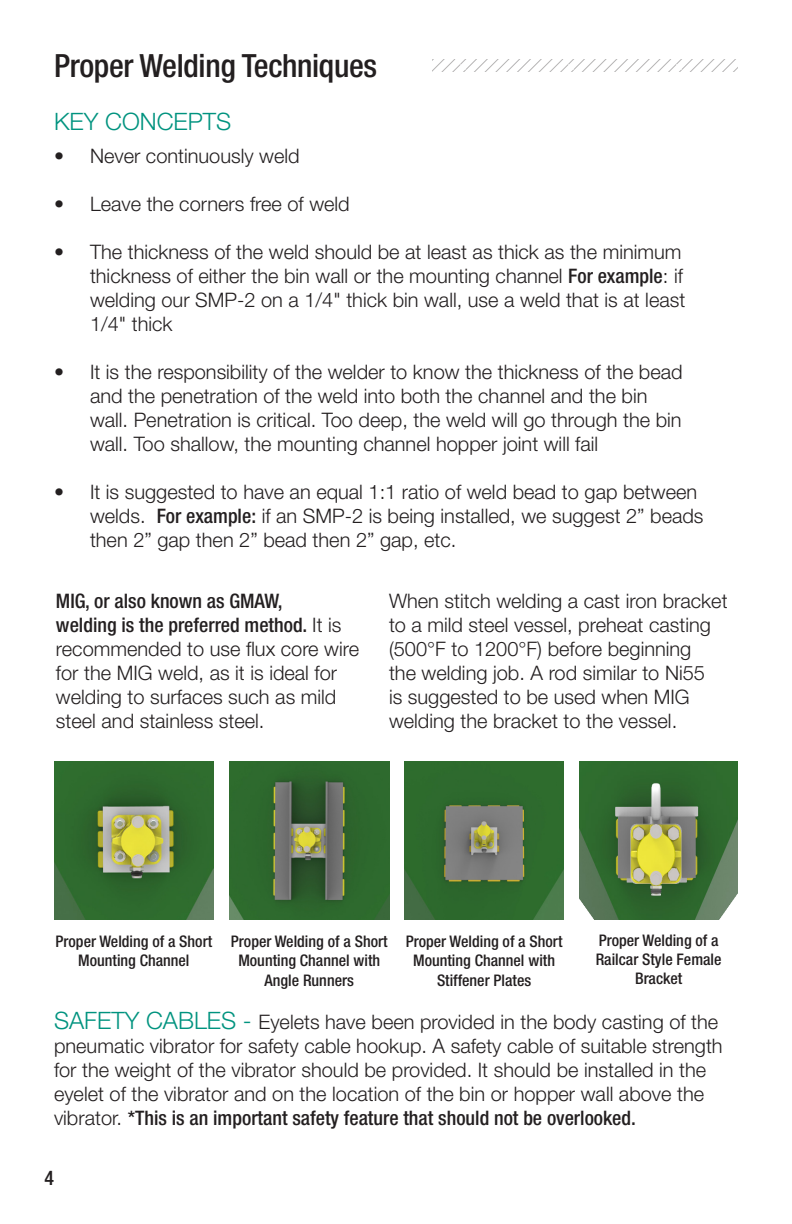
<style>
.page{position:relative;width:792px;height:1224px;background:#fff}
.page>*{position:absolute;margin:0;border:0;box-sizing:border-box;transform-origin:0 0}
.t1{font:500 condensed 32px "Helvetica Neue LT Std";letter-spacing:-.01em;color:#231f20}
.t2{font:300 24px "Helvetica Neue LT Std";color:#00937f}
.t3{font:300 20px/24px "Helvetica Neue LT Std";color:#231f20}
.t4{font:500 condensed 20px "Helvetica Neue LT Std";color:#231f20}
.t5{font:500 condensed 16px/19.2px "Helvetica Neue LT Std";color:#231f20;text-align:center}
.s1{font-weight:500;font-stretch:condensed}
.s2{font-size:24px;color:#00937f}
</style>
<div class="page">
<svg style="left:432px;top:59px;width:306px;height:13px"></svg>
<img style="left:54px;top:761px;width:160px;height:159px">
<img style="left:229px;top:761px;width:160px;height:159px">
<img style="left:405px;top:761px;width:158px;height:159px">
<img style="left:579px;top:761px;width:159px;height:159px">
<p class="t1" style="left:54px;top:46px;width:325px">Proper Welding Techniques</p>
<p class="t2" style="left:54px;top:107px;width:179px">KEY CONCEPTS</p>
<p class="t3" style="left:54px;top:144px;width:247px">• Never continuously weld</p>
<p class="t3" style="left:54px;top:192px;width:297px">• Leave the corners free of weld</p>
<p class="t3" style="left:90px;top:240px;width:597px;text-indent:-36px">• The thickness of the weld should be at least as thick as the minimum thickness of either the bin wall or the mounting channel <span class="s1">For example</span>: if welding our SMP-2 on a 1/4" thick bin wall, use a weld that is at least 1/4" thick</p>
<p class="t3" style="left:90px;top:360px;width:594px;text-indent:-36px">• It is the responsibility of the welder to know the thickness of the bead and the penetration of the weld into both the channel and the bin wall. Penetration is critical. Too deep, the weld will go through the bin wall. Too shallow, the mounting channel hopper joint will fail</p>
<p class="t3" style="left:90px;top:480px;width:615px;text-indent:-36px">• It is suggested to have an equal 1:1 ratio of weld bead to gap between welds. <span class="s1">For example:</span> if an SMP-2 is being installed, we suggest 2” beads then 2” gap then 2” bead then 2” gap, etc.</p>
<p class="t3" style="left:56px;top:589px;width:305px"><span class="s1">MIG, or also known as GMAW,<br>welding is the preferred method.</span> It is recommended to use flux core wire for the MIG weld, as it is ideal for welding to surfaces such as mild steel and stainless steel.</p>
<p class="t3" style="left:389px;top:589px;width:340px">When stitch welding a cast iron bracket to a mild steel vessel, preheat casting (500°F to 1200°F) before beginning<br>the welding job. A rod similar to Ni55<br>is suggested to be used when MIG welding the bracket to the vessel.</p>
<p class="t5" style="left:56px;top:932px;width:158px">Proper Welding of a Short<br>Mounting Channel</p>
<p class="t5" style="left:231px;top:932px;width:158px">Proper Welding of a Short<br>Mounting Channel with<br>Angle Runners</p>
<p class="t5" style="left:406px;top:932px;width:158px">Proper Welding of a Short<br>Mounting Channel with<br>Stiffener Plates</p>
<p class="t5" style="left:596px;top:930px;width:127px">Proper Welding of a<br>Railcar Style Female<br>Bracket</p>
<p class="t3" style="left:54px;top:1010px;width:670px"><span class="s2">SAFETY CABLES -</span> Eyelets have been provided in the body casting of the pneumatic vibrator for safety cable hookup. A safety cable of suitable strength for the weight of the vibrator should be provided. It should be installed in the eyelet of the vibrator and on the location of the bin or hopper wall above the vibrator. <span class="s1">*This is an important safety feature that should not be overlooked.</span></p>
<p class="t4" style="left:44px;top:1166px;width:11px">4</p>
</div>
